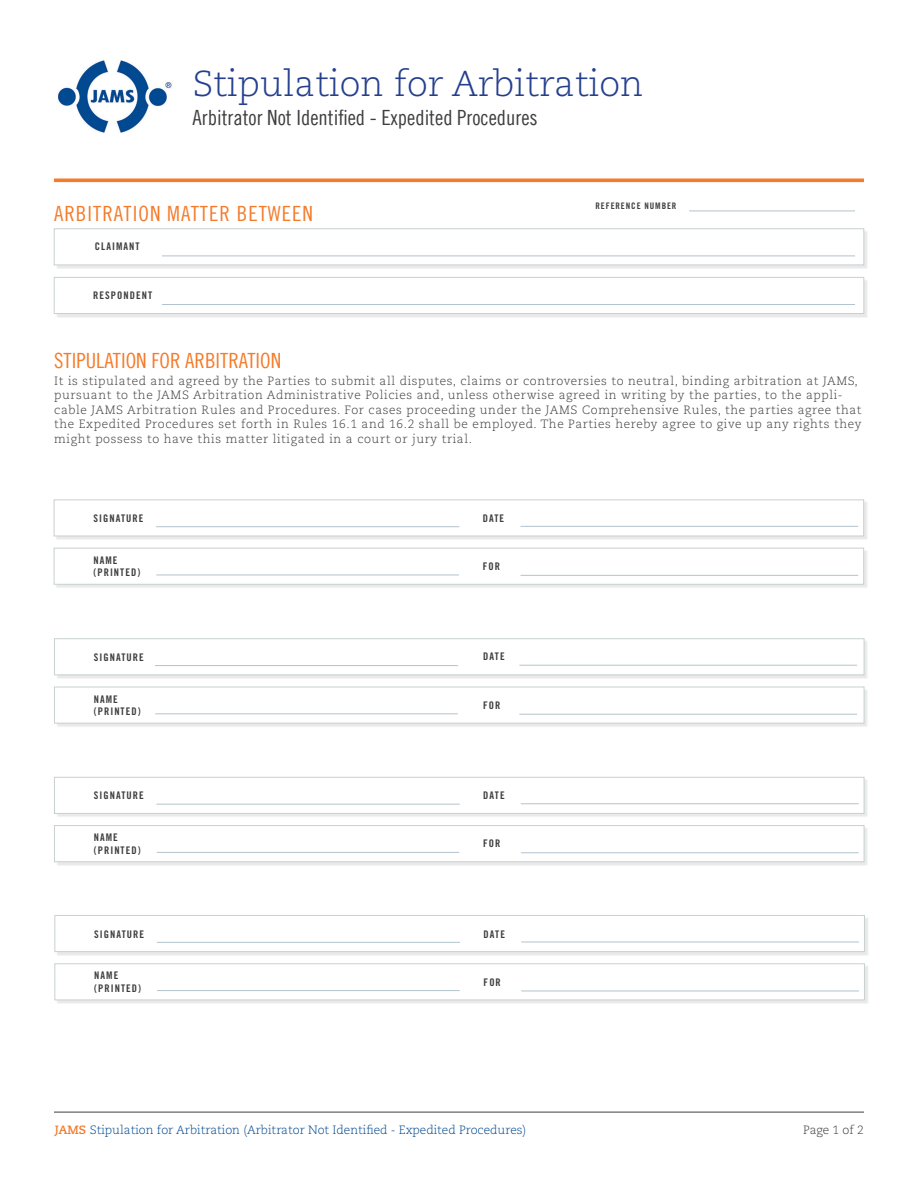
<style>
.page{position:relative;width:918px;height:1188px;background:#fff}
.page>*{position:absolute;margin:0;border:0;box-sizing:border-box;transform-origin:0 0}
.t1{font:300 36px "Caecilia LT Std";color:#253f8e}
.t2{font:21px "Trade Gothic LT Cond Eighteen";color:#3e3e3f}
.t3{font:21px "Trade Gothic LT Cond Eighteen";color:#f47b2a}
.t4{font:21px "Trade Gothic LT Cond Eighteen";letter-spacing:.05em;color:#f47b2a}
.t5{font:300 12px/14.4px "Caecilia LT Std";letter-spacing:.05em;color:#3e3e3f}
.t6{font:300 12px "Caecilia LT Std";color:#014990}
.t7{font:10.5px "Trade Gothic LT Std Bd Cn 20";letter-spacing:.1em;color:#3e3e3f}
.t8{font:9px "Trade Gothic LT Std Bd Cn 20";letter-spacing:.1em;color:#3e3e3f}
.s1{font-weight:700;color:#f47b2a}
</style>
<div class="page">
<img style="left:58px;top:60px;width:114px;height:73px">
<svg style="left:54px;top:178px;width:810px;height:4px;background:#f58b44"></svg>
<hr style="left:54px;top:1112px;width:810px;height:1px;background:#3e3e3f">
<div style="left:56px;top:230px;width:812px;height:39px;background:#231f20;opacity:.1"></div>
<div style="left:54px;top:229px;width:810px;height:36px;background:#fff;border:1px solid #c9d0d0"></div>
<hr style="left:162px;top:256px;width:693px;height:1px;background:#b3c3cd">
<hr style="left:689px;top:211px;width:166px;height:1px;background:#b3c3cd">
<div style="left:56px;top:279px;width:812px;height:39px;background:#eae9ea"></div>
<div style="left:54px;top:277px;width:810px;height:37px;background:#fff;border:1px solid #c9d0d0"></div>
<hr style="left:162px;top:304px;width:693px;height:1px;background:#b3c3cd">
<div style="left:56px;top:501px;width:812px;height:39px;background:#231f20;opacity:.1"></div>
<div style="left:54px;top:500px;width:810px;height:36px;background:#fff;border:1px solid #c9d0d0"></div>
<hr style="left:520px;top:526px;width:338px;height:1px;background:#b3c3cd">
<div style="left:56px;top:550px;width:812px;height:39px;background:#231f20;opacity:.1"></div>
<div style="left:54px;top:548px;width:810px;height:36px;background:#fff;border:1px solid #c9d0d0"></div>
<hr style="left:156px;top:575px;width:303px;height:1px;background:#b3c3cd">
<hr style="left:156px;top:526px;width:303px;height:1px;background:#b3c3cd">
<hr style="left:520px;top:575px;width:338px;height:1px;background:#b3c3cd">
<div style="left:56px;top:640px;width:813px;height:39px;background:#231f20;opacity:.1"></div>
<div style="left:54px;top:639px;width:810px;height:36px;background:#fff;border:1px solid #c9d0d0"></div>
<hr style="left:519px;top:665px;width:338px;height:1px;background:#b3c3cd">
<div style="left:56px;top:689px;width:813px;height:38px;background:#231f20;opacity:.1"></div>
<div style="left:54px;top:687px;width:810px;height:36px;background:#fff;border:1px solid #c9d0d0"></div>
<hr style="left:155px;top:714px;width:303px;height:1px;background:#b3c3cd">
<hr style="left:155px;top:665px;width:303px;height:1px;background:#b3c3cd">
<hr style="left:519px;top:714px;width:338px;height:1px;background:#b3c3cd">
<div style="left:56px;top:779px;width:813px;height:39px;background:#ebeaea"></div>
<div style="left:54px;top:777px;width:810px;height:37px;background:#fff;border:1px solid #c9d0d0"></div>
<hr style="left:521px;top:804px;width:338px;height:1px;background:#b3c3cd">
<div style="left:56px;top:827px;width:813px;height:39px;background:#eae9ea"></div>
<div style="left:54px;top:825px;width:810px;height:37px;background:#fff;border:1px solid #c9d0d0"></div>
<hr style="left:157px;top:852px;width:302px;height:1px;background:#b3c3cd">
<hr style="left:156px;top:804px;width:304px;height:1px;background:#b3c3cd">
<hr style="left:521px;top:853px;width:338px;height:1px;background:#b3c3cd">
<div style="left:56px;top:917px;width:813px;height:39px;background:#eae9ea"></div>
<div style="left:55px;top:915px;width:810px;height:37px;background:#fff;border:1px solid #c9d0d0"></div>
<hr style="left:521px;top:942px;width:338px;height:1px;background:#b3c3cd">
<div style="left:56px;top:965px;width:813px;height:39px;background:#231f20;opacity:.1"></div>
<div style="left:55px;top:964px;width:810px;height:36px;background:#fff;border:1px solid #c9d0d0"></div>
<hr style="left:157px;top:990px;width:303px;height:1px;background:#b3c3cd">
<hr style="left:157px;top:942px;width:303px;height:1px;background:#b3c3cd">
<hr style="left:521px;top:991px;width:338px;height:1px;background:#b3c3cd">
<p class="t1" style="left:193px;top:63px;width:452px">Stipulation for Arbitration</p>
<p class="t2" style="left:193px;top:105px;width:347px">Arbitrator Not Identified - Expedited Procedures</p>
<p class="t4" style="left:54px;top:201px;width:261px">ARBITRATION MATTER BETWEEN</p>
<p class="t7" style="left:95px;top:240px;width:46px">CLAIMANT</p>
<p class="t7" style="left:93px;top:289px;width:61px">RESPONDENT</p>
<p class="t8" style="left:596px;top:200px;width:82px">REFERENCE NUMBER</p>
<p class="t3" style="left:54px;top:348px;width:229px">STIPULATION FOR ARBITRATION</p>
<p class="t5" style="left:54px;top:374px;width:809px">It is stipulated and agreed by the Parties to submit all disputes, claims or controversies to neutral, binding arbitration at JAMS, pursuant to the JAMS Arbitration Administrative Policies and, unless otherwise agreed in writing by the parties, to the appli&shy;cable JAMS Arbitration Rules and Procedures. For cases proceeding under the JAMS Comprehensive Rules, the parties agree that the Expedited Procedures set forth in Rules 16.1 and 16.2 shall be employed. The Parties hereby agree to give up any rights they might possess to have this matter litigated in a court or jury trial.</p>
<p class="t7" style="left:93px;top:511px;width:51px">SIGNATURE</p>
<p class="t7" style="left:483px;top:511px;width:23px">DATE</p>
<p class="t7" style="left:93px;top:554px;width:26px">NAME</p>
<p class="t7" style="left:93px;top:566px;width:48px">(PRINTED)</p>
<p class="t7" style="left:483px;top:560px;width:19px">FOR</p>
<p class="t7" style="left:94px;top:650px;width:51px">SIGNATURE</p>
<p class="t7" style="left:483px;top:650px;width:23px">DATE</p>
<p class="t7" style="left:94px;top:692px;width:26px">NAME</p>
<p class="t7" style="left:94px;top:705px;width:48px">(PRINTED)</p>
<p class="t7" style="left:483px;top:699px;width:19px">FOR</p>
<p class="t7" style="left:94px;top:789px;width:51px">SIGNATURE</p>
<p class="t7" style="left:483px;top:789px;width:23px">DATE</p>
<p class="t7" style="left:94px;top:831px;width:26px">NAME</p>
<p class="t7" style="left:94px;top:844px;width:48px">(PRINTED)</p>
<p class="t7" style="left:483px;top:837px;width:19px">FOR</p>
<p class="t7" style="left:94px;top:927px;width:51px">SIGNATURE</p>
<p class="t7" style="left:484px;top:927px;width:23px">DATE</p>
<p class="t7" style="left:94px;top:969px;width:26px">NAME</p>
<p class="t7" style="left:94px;top:982px;width:48px">(PRINTED)</p>
<p class="t7" style="left:484px;top:975px;width:19px">FOR</p>
<p class="t6" style="left:55px;top:1123px;width:473px"><span class="s1">JAMS</span> Stipulation for Arbitration (Arbitrator Not Identified - Expedited Procedures)</p>
<p class="t5" style="left:803px;top:1123px;width:62px">Page 1 of 2</p>
</div>
